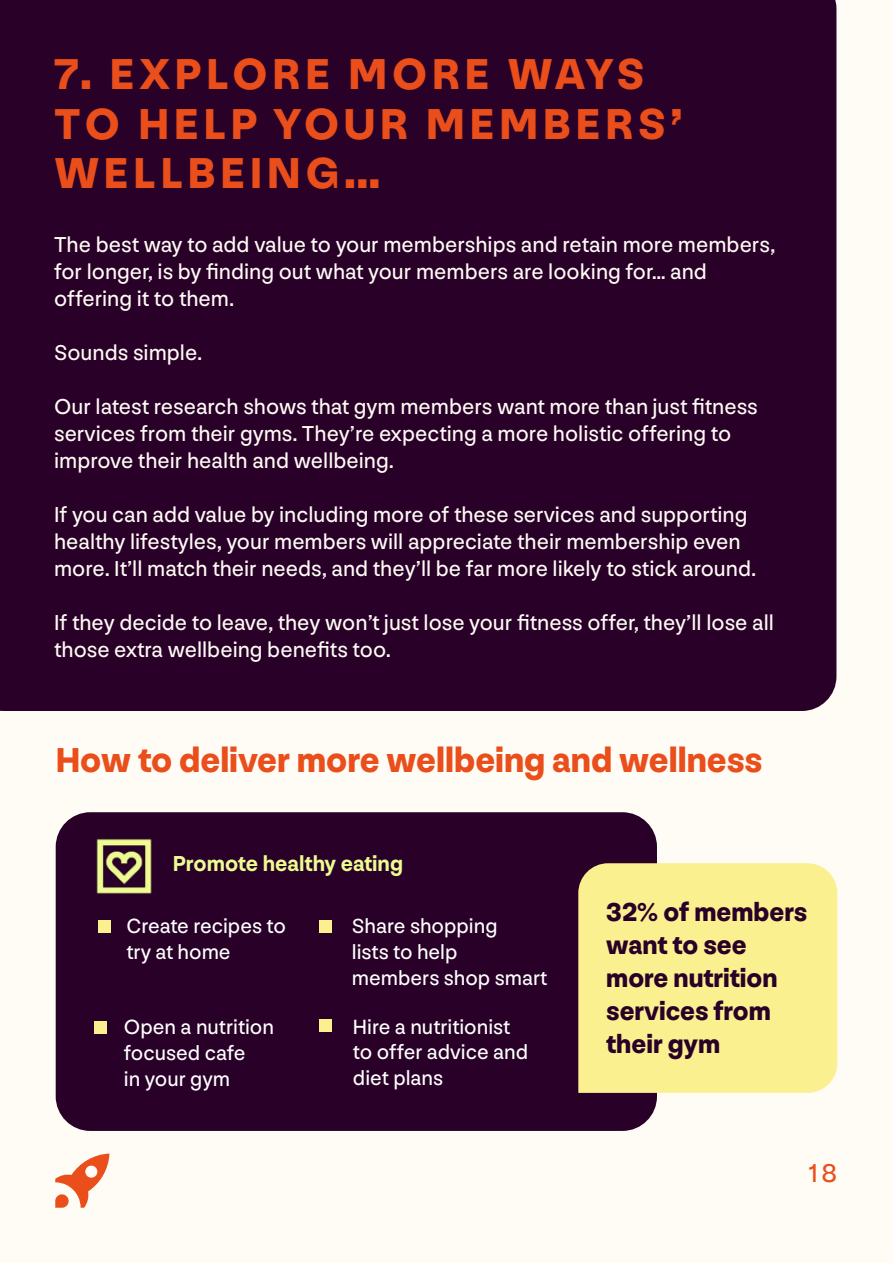
<style>
.page{position:relative;width:893px;height:1263px;background:#fffbf5}
.page>*{position:absolute;margin:0;border:0;box-sizing:border-box;transform-origin:0 0}
.t1{font:900 45px/49.5px "NN Nouvelle Grotesk STD";letter-spacing:.11em;color:#e94e1b}
.t2{font:900 36px "NN Nouvelle Grotesk STD";color:#e94e1b}
.t3{font:900 27px/33px "NN Nouvelle Grotesk STD";color:#290028}
.t4{font:27px "NN Nouvelle Grotesk STD";color:#e94e1b}
.t5{font:22.5px/27px "NN Nouvelle Grotesk STD";color:#fffbf5}
.t6{font:700 22.5px "NN Nouvelle Grotesk STD";color:#edfc91}
.t7{font:21.45px/25.7px "NN Nouvelle Grotesk STD";color:#fff}
</style>
<div class="page">
<svg style="left:55px;top:1153px;width:54px;height:55px"></svg>
<div style="left:56px;top:812px;width:601px;height:319px;background:#290028;border-radius:35px"></div>
<div style="left:0;top:0;width:836px;height:711px;background:#290028"></div>
<div style="left:578px;top:863px;width:259px;height:230px;background:#faf08f"></div>
<img style="left:96px;top:838px;width:56px;height:56px">
<div style="left:98px;top:920px;width:13px;height:13px;background:#faf08f"></div>
<div style="left:319px;top:920px;width:13px;height:13px;background:#faf08f"></div>
<div style="left:94px;top:1021px;width:13px;height:13px;background:#faf08f"></div>
<div style="left:319px;top:1019px;width:13px;height:13px;background:#faf08f"></div>
<h1 class="t1" style="left:55px;top:50px;width:629px">7. EXPLORE MORE WAYS<br>TO HELP YOUR MEMBERS’<br>WELLBEING…</h1>
<p class="t5" style="left:54px;top:231px;width:723px">The best way to add value to your memberships and retain more members, for longer, is by finding out what your members are looking for… and offering it to them.</p>
<p class="t5" style="left:54px;top:339px;width:150px">Sounds simple.</p>
<p class="t5" style="left:54px;top:393px;width:705px">Our latest research shows that gym members want more than just fitness services from their gyms. They’re expecting a more holistic offering to improve their health and wellbeing.</p>
<p class="t5" style="left:54px;top:501px;width:704px">If you can add value by including more of these services and supporting healthy lifestyles, your members will appreciate their membership even more. It’ll match their needs, and they’ll be far more likely to stick around.</p>
<p class="t5" style="left:54px;top:609px;width:721px">If they decide to leave, they won’t just lose your fitness offer, they’ll lose all those extra wellbeing benefits too.</p>
<h2 class="t2" style="left:56px;top:736px;width:708px">How to deliver more wellbeing and wellness</h2>
<p class="t6" style="left:173px;top:849px;width:232px">Promote healthy eating</p>
<p class="t7" style="left:126px;top:913px;width:161px">Create recipes to try at home</p>
<p class="t7" style="left:352px;top:913px;width:197px">Share shopping<br>lists to help members shop smart</p>
<p class="t7" style="left:124px;top:1014px;width:152px">Open a nutrition focused cafe<br>in your gym</p>
<p class="t7" style="left:353px;top:1014px;width:177px">Hire a nutritionist to offer advice and diet plans</p>
<p class="t3" style="left:606px;top:896px;width:203px">32% of members want to see more nutrition services from their gym</p>
<p class="t4" style="left:809px;top:1154px;width:30px">18</p>
</div>
